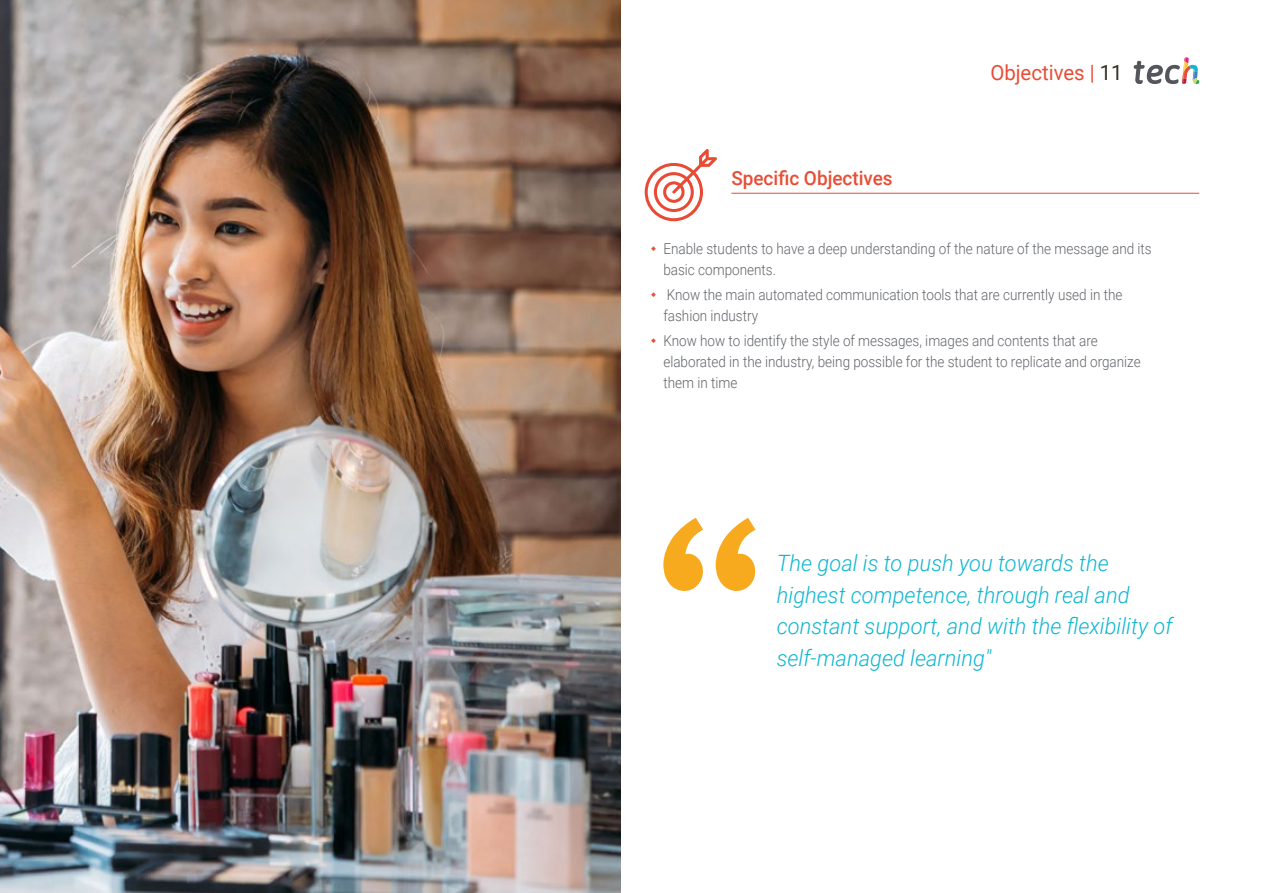
<style>
.page{position:relative;width:1263px;height:893px;background:#fff}
.page>*{position:absolute;margin:0;border:0;box-sizing:border-box;transform-origin:0 0}
.t1{font:italic 300 22.5px/31.5px "Roboto";color:#0fb6cf}
.t2{font:21px "Roboto";color:#e94d35}
.t3{font:500 19.5px "Roboto";color:#e94d35}
.t4{font:300 15px/21px "Roboto";color:#61646a;scale:.9 1}
.s1{color:#312e20}
</style>
<div class="page">
<hr style="left:731px;top:193px;width:468px;height:1px;background:#e94d35">
<svg style="left:645px;top:149px;width:72px;height:72px"></svg>
<img style="left:0;top:0;width:621px;height:893px">
<svg style="left:1134px;top:57px;width:65px;height:27px"></svg>
<svg style="left:663px;top:518px;width:92px;height:73px"></svg>
<h3 class="t3" style="left:731px;top:164px;width:163px">Specific Objectives</h3>
<h2 class="t2" style="left:990px;top:57px;width:134px">Objectives | <span class="s1">11</span></h2>
<p class="t4" style="left:663px;top:237px;width:544px">Enable students to have a deep understanding of the nature of the message and its basic components.</p>
<p class="t4" style="left:663px;top:283px;width:512px">Know the main automated communication tools that are currently used in the fashion industry</p>
<p class="t4" style="left:663px;top:330px;width:532px">Know how to identify the style of messages, images and contents that are elaborated in the industry, being possible for the student to replicate and organize them in time</p>
<h1 class="t1" style="left:777px;top:547px;width:397px">The goal is to push you towards the highest competence, through real and constant support, and with the flexibility of self-managed learning"</h1>
</div>
